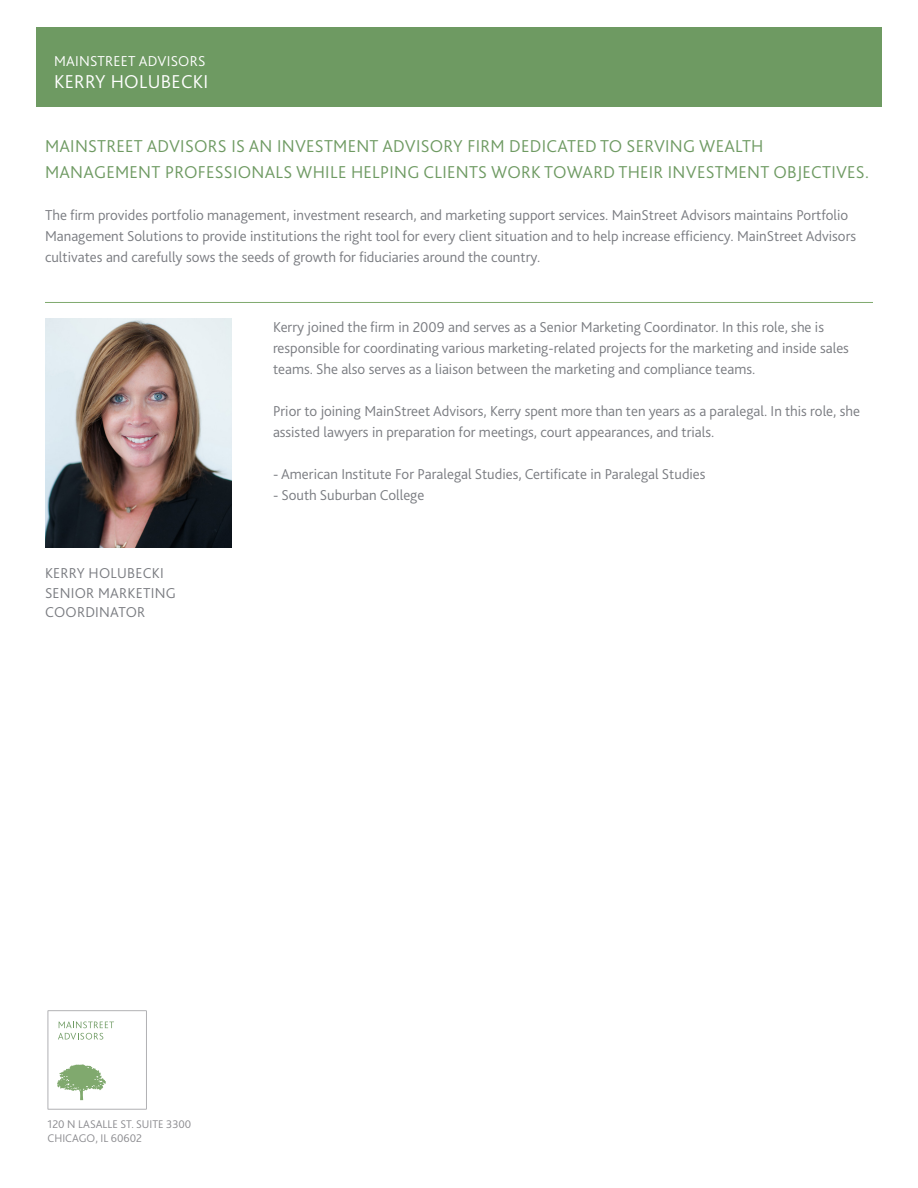
<style>
.page{position:relative;width:918px;height:1188px;background:#fff}
.page>*{position:absolute;margin:0;border:0;box-sizing:border-box;transform-origin:0 0}
.t1{font:300 19.5px "Bliss 2";letter-spacing:.015em;color:#fff}
.t2{font:300 18px/25.5px "Bliss 2";letter-spacing:.015em;color:#6e9a62}
.t3{font:300 15px/21px "Bliss 2";color:#7a7c81}
.t4{font:300 15px "Bliss 2";letter-spacing:.015em;color:#fff}
.t5{font:300 11.7px "Bliss 2";color:#8a8a8e}
</style>
<div class="page">
<div style="left:36px;top:28px;width:846px;height:79px;background:#6e9a62"></div>
<img style="left:45px;top:318px;width:186px;height:230px">
<hr style="left:45px;top:302px;width:828px;height:1px;background:#80a96e">
<svg style="left:48px;top:1010px;width:99px;height:99px"></svg>
<p class="t4" style="left:54px;top:52px;width:153px">MAINSTREET ADVISORS</p>
<p class="t1" style="left:54px;top:69px;width:156px">KERRY HOLUBECKI</p>
<p class="t2" style="left:45px;top:133px;width:825px">MAINSTREET ADVISORS IS AN INVESTMENT ADVISORY FIRM DEDICATED TO SERVING WEALTH<br>MANAGEMENT PROFESSIONALS WHILE HELPING CLIENTS WORK TOWARD THEIR INVESTMENT OBJECTIVES.</p>
<p class="t3" style="left:45px;top:204px;width:813px">The firm provides portfolio management, investment research, and marketing support services. MainStreet Advisors maintains Portfolio<br>Management Solutions to provide institutions the right tool for every client situation and to help increase efficiency. MainStreet Advisors cultivates and carefully sows the seeds of growth for fiduciaries around the country.</p>
<p class="t3" style="left:45px;top:563px;width:120px">KERRY HOLUBECKI</p>
<p class="t3" style="left:45px;top:583px;width:132px;line-height:19.5px">SENIOR MARKETING<br>COORDINATOR</p>
<p class="t3" style="left:273px;top:316px;width:577px">Kerry joined the firm in 2009 and serves as a Senior Marketing Coordinator. In this role, she is responsible for coordinating various marketing-related projects for the marketing and inside sales teams. She also serves as a liaison between the marketing and compliance teams.</p>
<p class="t3" style="left:273px;top:400px;width:589px">Prior to joining MainStreet Advisors, Kerry spent more than ten years as a paralegal. In this role, she assisted lawyers in preparation for meetings, court appearances, and trials.</p>
<p class="t3" style="left:273px;top:463px;width:434px">- American Institute For Paralegal Studies, Certificate in Paralegal Studies</p>
<p class="t3" style="left:273px;top:484px;width:153px">- South Suburban College</p>
<p class="t5" style="left:48px;top:1117px;width:145px">120 N LASALLE ST. SUITE 3300</p>
<p class="t5" style="left:48px;top:1131px;width:96px">CHICAGO, IL 60602</p>
</div>
